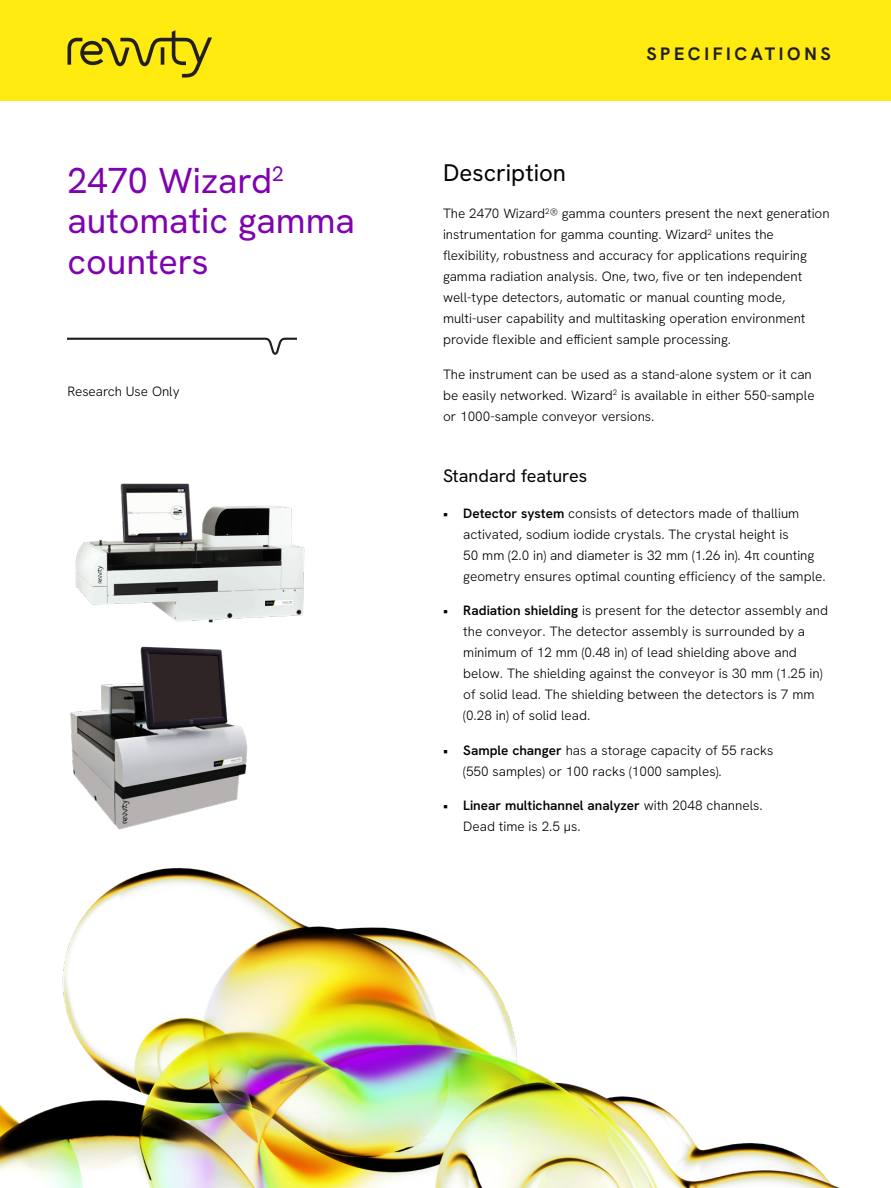
<style>
.page{position:relative;width:891px;height:1188px;background:#fff}
.page>*{position:absolute;margin:0;border:0;box-sizing:border-box;transform-origin:0 0}
.Intro_Head{font:36px/40.5px "Hanken Grotesk";color:#7f03b0}
.Intro_subhead{font:24px "Hanken Grotesk";color:#000}
.Sub_Head{font:18px "Hanken Grotesk";color:#000}
.t1{font:700 18px "Hanken Grotesk";letter-spacing:.2em;color:#231f20}
.Body_Copy{font:300 13.5px/21px "Hanken Grotesk";color:#000}
.s1{font-weight:600}
</style>
<div class="page">
<div style="left:0;top:0;width:891px;height:101px;background:#ffeb0f"></div>
<svg style="left:68px;top:30px;width:144px;height:48px"></svg>
<img style="left:0;top:868px;width:840px;height:320px">
<img style="left:70px;top:646px;width:178px;height:184px">
<img style="left:75px;top:483px;width:230px;height:140px">
<svg style="left:68px;top:338px;width:229px;height:17px"></svg>
<p class="Intro_Head" style="left:68px;top:159px;width:289px">2470 Wizard<sup>2 </sup>automatic gamma counters</p>
<p class="Body_Copy" style="left:68px;top:381px;width:114px">Research Use Only</p>
<h3 class="t1" style="left:646px;top:43px;width:186px">SPECIFICATIONS</h3>
<p class="Intro_subhead" style="left:443px;top:157px;width:125px">Description</p>
<p class="Body_Copy" style="left:443px;top:203px;width:388px">The 2470 Wizard<sup>2</sup>® gamma counters present the next generation instrumentation for gamma counting. Wizard<sup>2</sup> unites the flexibility, robustness and accuracy for applications requiring gamma radiation analysis. One, two, five or ten independent well-type detectors, automatic or manual counting mode, multi-user capability and multitasking operation environment provide flexible and efficient sample processing.</p>
<p class="Body_Copy" style="left:443px;top:363px;width:373px">The instrument can be used as a stand-alone system or it can be easily networked. Wizard<sup>2</sup> is available in either 550-sample or 1000-sample conveyor versions.</p>
<p class="Sub_Head" style="left:443px;top:464px;width:146px">Standard features</p>
<p class="Body_Copy" style="left:463px;top:502px;width:364px;text-indent:-20px"><span class="s1">• Detector system</span> consists of detectors made of thallium activated, sodium iodide crystals. The crystal height is<br>50 mm (2.0 in) and diameter is 32 mm (1.26 in). 4π counting geometry ensures optimal counting efficiency of the sample.</p>
<p class="Body_Copy" style="left:463px;top:600px;width:366px;text-indent:-20px"><span class="s1">• Radiation shielding</span> is present for the detector assembly and the conveyor. The detector assembly is surrounded by a minimum of 12 mm (0.48 in) of lead shielding above and below. The shielding against the conveyor is 30 mm (1.25 in) of solid lead. The shielding between the detectors is 7 mm (0.28 in) of solid lead.</p>
<p class="Body_Copy" style="left:463px;top:739px;width:312px;text-indent:-20px"><span class="s1">• Sample changer</span> has a storage capacity of 55 racks (550 samples) or 100 racks (1000 samples).</p>
<p class="Body_Copy" style="left:463px;top:795px;width:301px;text-indent:-20px"><span class="s1">• Linear multichannel analyzer</span> with 2048 channels.<br>Dead time is 2.5 µs.</p>
</div>
